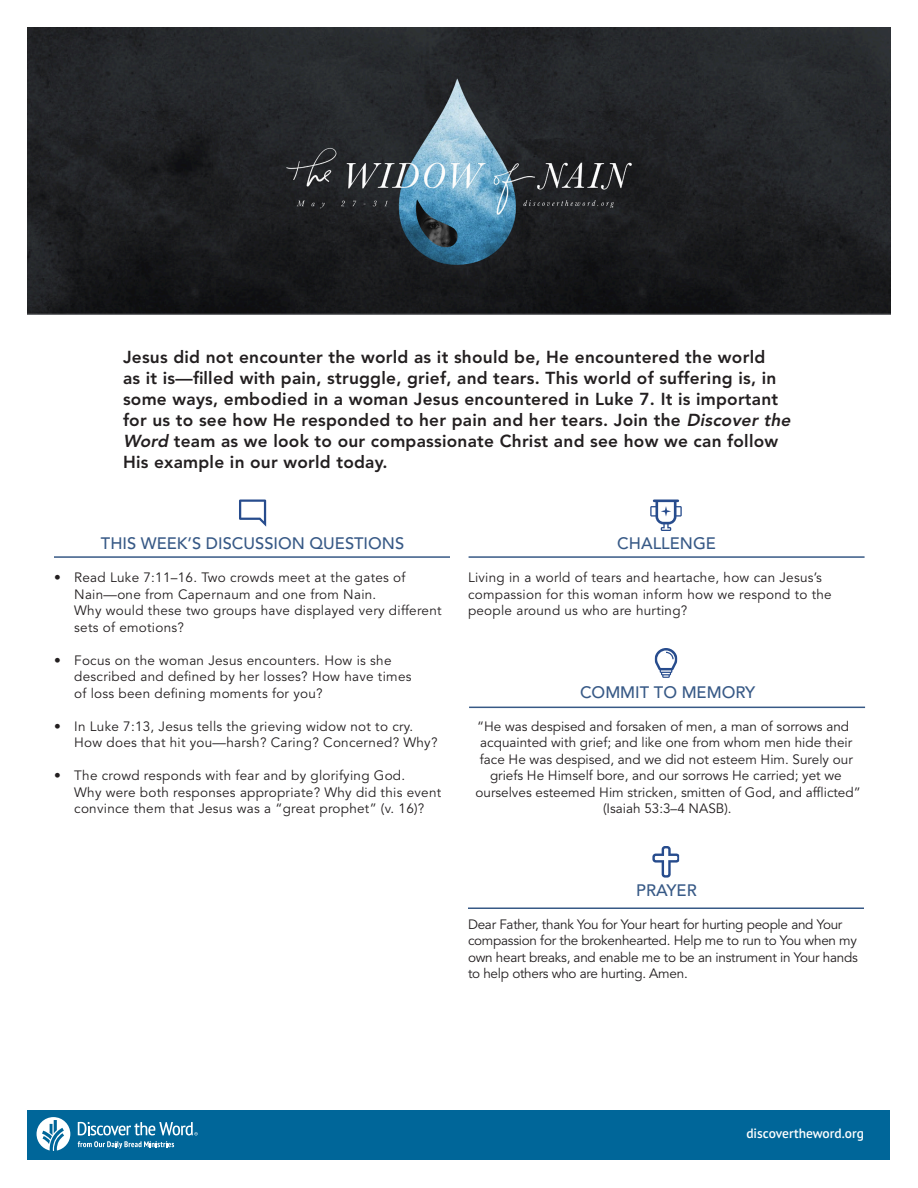
<style>
.page{position:relative;width:918px;height:1188px;background:#fff}
.page>*{position:absolute;margin:0;border:0;box-sizing:border-box;transform-origin:0 0}
.t1{font:800 17.25px/21px "Avenir LT Std";letter-spacing:.015em;color:#231f20}
.HEADINGS{font:500 16.5px "Avenir LT Std";color:#375986}
.t2{font:13.5px/16.5px "Avenir LT Std";letter-spacing:.02em;color:#231f20}
.t3{font:13.5px "Avenir LT Std";color:#231f20}
.t4{font:13.5px/16.5px "Avenir LT Std";letter-spacing:-.02em;color:#231f20}
.t5{font:600 13.5px "ODBM Sans";color:#fff}
.s1{font-style:italic}
</style>
<div class="page">
<div style="left:28px;top:1111px;width:862px;height:49px;background:#069"></div>
<hr style="left:54px;top:556px;width:396px;height:2px;background:#375986">
<hr style="left:469px;top:707px;width:396px;height:1px;background:#375986">
<svg style="left:655px;top:648px;width:22px;height:30px"></svg>
<hr style="left:468px;top:908px;width:396px;height:1px;background:#375986">
<svg style="left:652px;top:846px;width:27px;height:32px"></svg>
<svg style="left:239px;top:500px;width:27px;height:27px"></svg>
<hr style="left:469px;top:556px;width:396px;height:2px;background:#375986">
<svg style="left:650px;top:500px;width:32px;height:31px"></svg>
<img style="left:27px;top:27px;width:864px;height:287px">
<svg style="left:37px;top:1117px;width:33px;height:34px"></svg>
<svg style="left:78px;top:1141px;width:96px;height:8px"></svg>
<svg style="left:78px;top:1122px;width:120px;height:13px"></svg>
<hr style="left:27px;top:314px;width:864px;height:1px;background:#808285">
<p class="t1" style="left:123px;top:346px;width:673px">Jesus did not encounter the world as it should be, He encountered the world<br>as it is—filled with pain, struggle, grief, and tears. This world of suffering is, in some ways, embodied in a woman Jesus encountered in Luke 7. It is important for us to see how He responded to her pain and her tears. Join the <span class="s1">Discover the Word</span> team as we look to our compassionate Christ and see how we can follow His example in our world today.</p>
<p class="HEADINGS" style="left:101px;top:534px;width:305px">THIS WEEK’S DISCUSSION QUESTIONS</p>
<p class="HEADINGS" style="left:617px;top:534px;width:100px">CHALLENGE</p>
<p class="t2" style="left:74px;top:569px;width:369px;text-indent:-20px">• Read Luke 7:11–16. Two crowds meet at the gates of Nain—one from Capernaum and one from Nain.<br>Why would these two groups have displayed very different sets of emotions?</p>
<p class="t2" style="left:74px;top:652px;width:339px;text-indent:-20px">• Focus on the woman Jesus encounters. How is she described and defined by her losses? How have times of loss been defining moments for you?</p>
<p class="t2" style="left:74px;top:718px;width:365px;text-indent:-20px">• In Luke 7:13, Jesus tells the grieving widow not to cry.<br>How does that hit you—harsh? Caring? Concerned? Why?</p>
<p class="t2" style="left:74px;top:767px;width:369px;text-indent:-20px">• The crowd responds with fear and by glorifying God.<br>Why were both responses appropriate? Why did this event convince them that Jesus was a “great prophet” (v. 16)?</p>
<p class="t2" style="left:468px;top:569px;width:365px">Living in a world of tears and heartache, how can Jesus’s compassion for this woman inform how we respond to the people around us who are hurting?</p>
<p class="HEADINGS" style="left:580px;top:682px;width:177px">COMMIT TO MEMORY</p>
<p class="t3" style="left:477px;top:718px;width:374px">“He was despised and forsaken of men, a man of sorrows and</p>
<p class="t3" style="left:480px;top:735px;width:373px">acquainted with grief; and like one from whom men hide their</p>
<p class="t3" style="left:480px;top:751px;width:375px">face He was despised, and we did not esteem Him. Surely our</p>
<p class="t3" style="left:490px;top:768px;width:353px">griefs He Himself bore, and our sorrows He carried; yet we</p>
<p class="t3" style="left:476px;top:784px;width:387px">ourselves esteemed Him stricken, smitten of God, and afflicted”</p>
<p class="t3" style="left:603px;top:801px;width:130px">(Isaiah 53:3–4 NASB).</p>
<p class="HEADINGS" style="left:636px;top:880px;width:62px">PRAYER</p>
<p class="t4" style="left:468px;top:916px;width:391px">Dear Father, thank You for Your heart for hurting people and Your compassion for the brokenhearted. Help me to run to You when my own heart breaks, and enable me to be an instrument in Your hands to help others who are hurting. Amen.</p>
<p class="t5" style="left:746px;top:1125px;width:119px">discovertheword.org</p>
</div>
